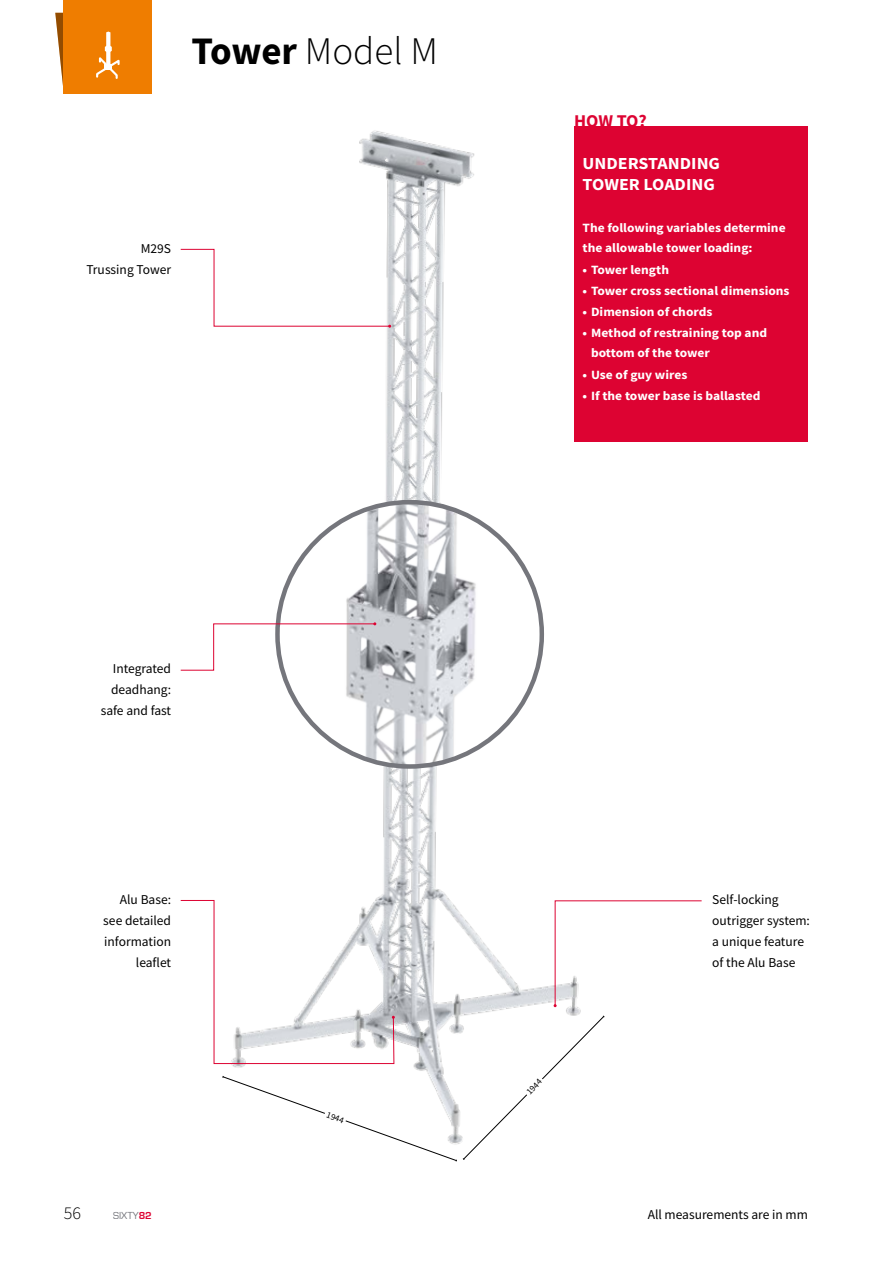
<style>
.page{position:relative;width:893px;height:1263px;background:#fff}
.page>*{position:absolute;margin:0;border:0;box-sizing:border-box;transform-origin:0 0}
.t1{font:300 39px "Source Sans Pro";color:#000}
.t2{font:700 18px "Source Sans Pro";color:#dd0332}
.t3{font:300 18px "Source Sans Pro";color:#000}
.t4{font:700 16.8px/21px "Source Sans Pro";color:#fff;scale:1.07 1}
.t5{font:13.5px/21px "Source Sans Pro";color:#000;text-align:right}
.t6{font:700 12.6px/19.6px "Source Sans Pro";color:#fff;scale:1.07 1}
.t7{font:10.5px "Eurostile";color:#75767c}
.t8{font:9px "Source Sans Pro";color:#000}
.s1{font-weight:700}
.s2{font-weight:700;color:#dd0332}
</style>
<div class="page">
<img style="left:181px;top:126px;width:525px;height:774px">
<div style="left:64px;top:0;width:88px;height:94px;background:#ef7d00"></div>
<svg style="left:55px;top:13px;width:65px;height:81px"></svg>
<div style="left:574px;top:127px;width:234px;height:315px;background:#dd0332"></div>
<img style="left:277px;top:502px;width:265px;height:264px;border-radius:132px">
<svg style="left:180px;top:622px;width:196px;height:49px"></svg>
<svg style="left:180px;top:249px;width:211px;height:79px"></svg>
<svg style="left:180px;top:900px;width:522px;height:262px"></svg>
<h1 class="t1" style="left:191px;top:27px;width:248px"><span class="s1">Tower</span> Model M</h1>
<p class="t5" style="left:86px;top:238px;width:86px">M29S<br>Trussing Tower</p>
<h2 class="t2" style="left:574px;top:109px;width:74px">HOW TO?</h2>
<h3 class="t4" style="left:583px;top:152px;width:130px">UNDERSTANDING<br>TOWER LOADING</h3>
<p class="t6" style="left:583px;top:218px;width:191px">The following variables determine the allowable tower loading:</p>
<p class="t6" style="left:583px;top:260px;width:82px">• Tower length</p>
<p class="t6" style="left:583px;top:281px;width:195px">• Tower cross sectional dimensions</p>
<p class="t6" style="left:583px;top:302px;width:123px">• Dimension of chords</p>
<p class="t6" style="left:591px;top:323px;width:166px;text-indent:-9px">• Method of restraining top and bottom of the tower</p>
<p class="t6" style="left:583px;top:365px;width:99px">• Use of guy wires</p>
<p class="t6" style="left:583px;top:386px;width:168px">• If the tower base is ballasted</p>
<p class="t5" style="left:101px;top:658px;width:72px">Integrated deadhang: safe and fast</p>
<p class="t5" style="left:103px;top:889px;width:69px">Alu Base: see detailed information leaflet</p>
<p class="t8" style="left:329px;top:1109px;width:19px;rotate:20deg">1944</p>
<p class="t8" style="left:524px;top:1089px;width:19px;rotate:-46deg">1944</p>
<p class="t5" style="left:712px;top:889px;width:99px;text-align:left">Self-locking outrigger system: a unique feature of the Alu Base</p>
<h2 class="t3" style="left:64px;top:1202px;width:19px">56</h2>
<p class="t7" style="left:113px;top:1210px;width:40px">SIXTY<span class="s2">82</span></p>
<p class="t5" style="left:648px;top:1204px;width:162px">All measurements are in mm</p>
</div>
